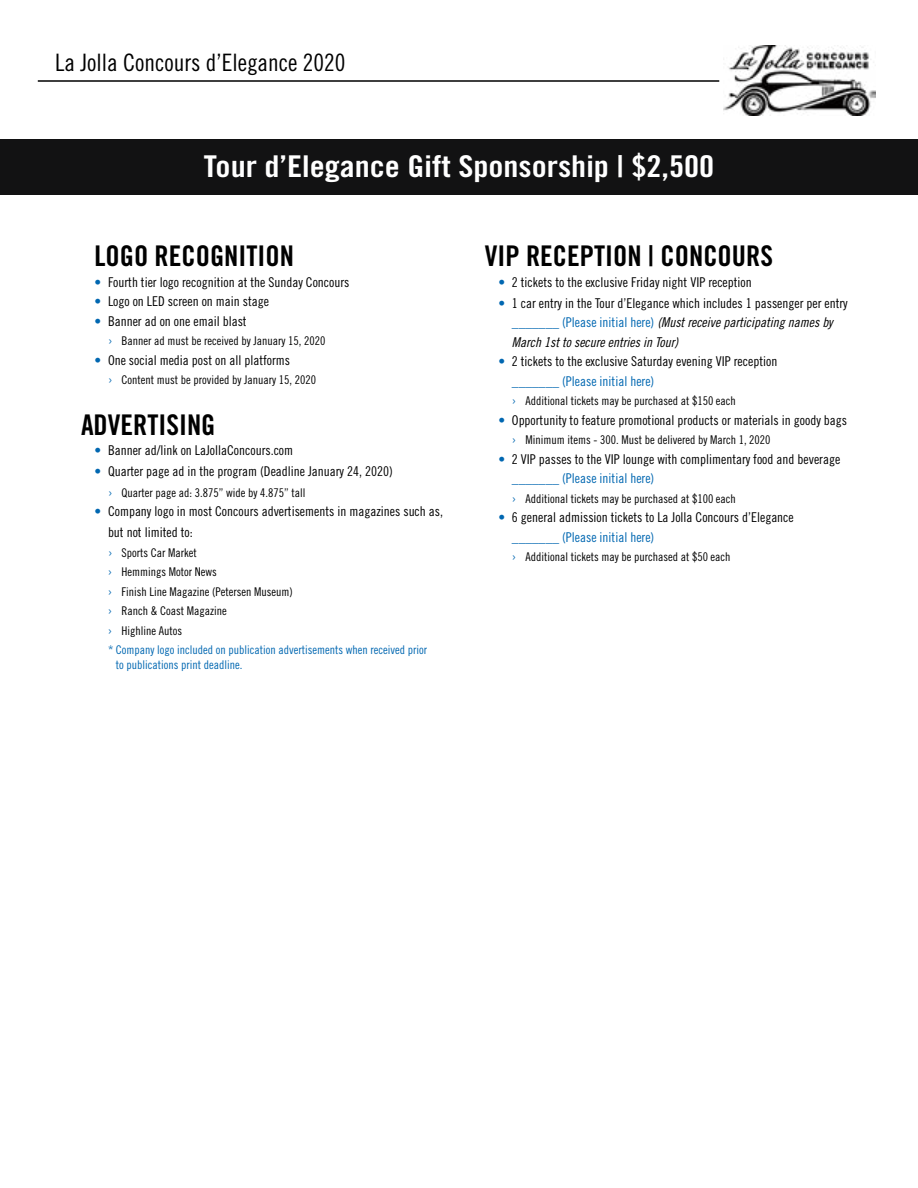
<style>
.page{position:relative;width:918px;height:1188px;background:#fff}
.page>*{position:absolute;margin:0;border:0;box-sizing:border-box;transform-origin:0 0}
.t1{font:30px "Trade Gothic LT Std Bd Cn 20";color:#fff;scale:1.13 1}
.t2{font:28.5px "Trade Gothic LT Std Bd Cn 20";color:#000}
.t3{font:24px "Trade Gothic LT Std Cn 18";color:#000}
.t4{font:13.5px/19.5px "Trade Gothic LT Std Cn 18";color:#000}
.t5{font:13.5px/19.5px "Trade Gothic LT Std Cn 18 Obl";color:#000}
.t6{font:12px/19.5px "Trade Gothic LT Std Cn 18";color:#000}
.t7{font:12px "Trade Gothic LT Std Cn 18";color:#0067b1}
.s1{color:#0067b1}
.s2{font-size:13.5px;color:#0067b1}
.s3{font-family:"Trade Gothic LT Std Cn 18";color:#0067b1}
</style>
<div class="page">
<hr style="left:38px;top:80px;width:681px;height:2px;background:#000">
<img style="left:724px;top:45px;width:152px;height:71px">
<div style="left:0;top:140px;width:918px;height:55px;background:#121213"></div>
<h3 class="t3" style="left:55px;top:49px;width:292px">La Jolla Concours d’Elegance 2020</h3>
<h1 class="t1" style="left:204px;top:148px;width:453px">Tour d’Elegance Gift Sponsorship | $2,500</h1>
<h2 class="t2" style="left:94px;top:238px;width:201px">LOGO RECOGNITION</h2>
<p class="t4" style="left:94px;top:272px;width:256px"><span class="s1">•</span> Fourth tier logo recognition at the Sunday Concours</p>
<p class="t4" style="left:94px;top:292px;width:176px"><span class="s1">•</span> Logo on LED screen on main stage</p>
<p class="t4" style="left:94px;top:311px;width:154px"><span class="s1">•</span> Banner ad on one email blast</p>
<p class="t6" style="left:108px;top:331px;width:219px"><span class="s2">›</span> Banner ad must be received by January 15, 2020</p>
<p class="t4" style="left:94px;top:350px;width:197px"><span class="s1">•</span> One social media post on all platforms</p>
<p class="t6" style="left:108px;top:370px;width:210px"><span class="s2">›</span> Content must be provided by January 15, 2020</p>
<h2 class="t2" style="left:81px;top:408px;width:136px">ADVERTISING</h2>
<p class="t4" style="left:94px;top:440px;width:200px"><span class="s1">•</span> Banner ad/link on LaJollaConcours.com</p>
<p class="t4" style="left:94px;top:461px;width:300px"><span class="s1">•</span> Quarter page ad in the program (Deadline January 24, 2020)</p>
<p class="t6" style="left:108px;top:483px;width:199px"><span class="s2">›</span> Quarter page ad: 3.875” wide by 4.875” tall</p>
<p class="t4" style="left:108px;top:501px;width:337px;line-height:21px;text-indent:-14px"><span class="s1">•</span> Company logo in most Concours advertisements in magazines such as, but not limited to:</p>
<p class="t6" style="left:108px;top:543px;width:321px"><span class="s2">›</span> Sports Car Market<br><span class="s2">›</span> Hemmings Motor News<br><span class="s2">›</span> Finish Line Magazine (Petersen Museum)<br><span class="s2">›</span> Ranch &amp; Coast Magazine<br><span class="s2">›</span> Highline Autos<br><span class="s1">* Company logo included on publication advertisements when received prior</span></p>
<p class="t7" style="left:116px;top:658px;width:128px">to publications print deadline.</p>
<h2 class="t2" style="left:485px;top:238px;width:290px">VIP RECEPTION | CONCOURS</h2>
<p class="t4" style="left:498px;top:272px;width:255px"><span class="s1">•</span> 2 tickets to the exclusive Friday night VIP reception</p>
<p class="t4" style="left:498px;top:293px;width:351px"><span class="s1">•</span> 1 car entry in the Tour d’Elegance which includes 1 passenger per entry</p>
<p class="t5" style="left:512px;top:313px;width:322px"><span class="s3">_______ (Please initial here)</span> (Must receive participating names by<br>March 1st to secure entries in Tour)</p>
<p class="t4" style="left:512px;top:352px;width:267px;text-indent:-14px"><span class="s1">•</span> 2 tickets to the exclusive Saturday evening VIP reception <span class="s1">_______ (Please initial here)</span></p>
<p class="t6" style="left:512px;top:391px;width:226px"><span class="s2">›</span> Additional tickets may be purchased at $150 each</p>
<p class="t4" style="left:498px;top:410px;width:350px"><span class="s1">•</span> Opportunity to feature promotional products or materials in goody bags</p>
<p class="t6" style="left:512px;top:430px;width:260px"><span class="s2">›</span> Minimum items - 300. Must be delivered by March 1, 2020</p>
<p class="t4" style="left:512px;top:449px;width:330px;text-indent:-14px"><span class="s1">•</span> 2 VIP passes to the VIP lounge with complimentary food and beverage <span class="s1">_______ (Please initial here)</span></p>
<p class="t6" style="left:512px;top:489px;width:226px"><span class="s2">›</span> Additional tickets may be purchased at $100 each</p>
<p class="t4" style="left:512px;top:508px;width:283px;text-indent:-14px"><span class="s1">•</span> 6 general admission tickets to La Jolla Concours d’Elegance <span class="s1">_______ (Please initial here)</span></p>
<p class="t6" style="left:512px;top:547px;width:220px"><span class="s2">›</span> Additional tickets may be purchased at $50 each</p>
</div>
